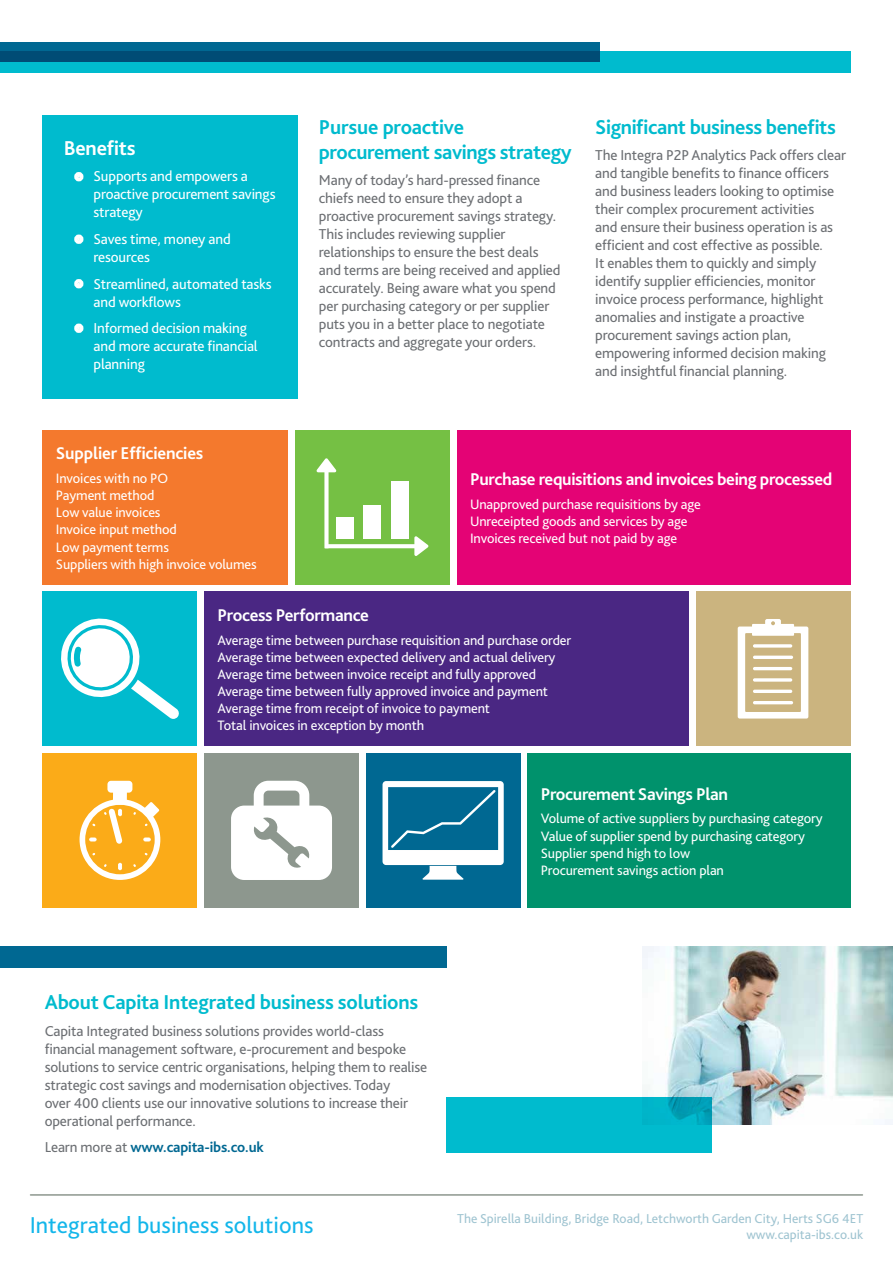
<style>
.page{position:relative;width:893px;height:1263px;background:#fff}
.page>*{position:absolute;margin:0;border:0;box-sizing:border-box;transform-origin:0 0}
.t1{font:24px "Bliss 2";color:#13b6ea}
.t2{font:700 21px/25.2px "Bliss 2";letter-spacing:-.02em;color:#00bbce}
.t3{font:700 21px "Bliss 2";letter-spacing:-.01em;color:#fff}
.t4{font:700 17.85px "Bliss 2";letter-spacing:-.02em;color:#fff}
.t5{font:15px/18px "Bliss 2";letter-spacing:-.01em;color:#6c6f73}
.t6{font:15px/18px "Bliss 2";letter-spacing:-.01em;color:#fff}
.t7{font:700 15px "Bliss 2";letter-spacing:-.01em;color:#006892}
.t8{font:14.25px/17.1px "Bliss 2";letter-spacing:-.01em;color:#fff}
.t9{font:13.5px/16.2px "Bliss 2";color:#9fc4d1;text-align:right}
.s1{font-weight:400;color:#6c6f73}
</style>
<div class="page">
<div style="left:457px;top:430px;width:393px;height:155px;background:#e40375"></div>
<div style="left:43px;top:430px;width:245px;height:155px;background:#f4792d"></div>
<div style="left:295px;top:430px;width:155px;height:155px;background:#75c044"></div>
<svg style="left:316px;top:458px;width:112px;height:98px"></svg>
<div style="left:43px;top:591px;width:154px;height:155px;background:#00bbce"></div>
<svg style="left:61px;top:618px;width:118px;height:101px"></svg>
<div style="left:204px;top:591px;width:485px;height:155px;background:#4a2783"></div>
<div style="left:527px;top:753px;width:323px;height:155px;background:#00926c"></div>
<div style="left:43px;top:753px;width:154px;height:155px;background:#fbab18"></div>
<div style="left:107px;top:781px;width:25px;height:12px;background:#fff;border-radius:4px"></div>
<div style="left:113px;top:788px;width:14px;height:17px;background:#fff;border-radius:2px"></div>
<svg style="left:80px;top:799px;width:80px;height:81px"></svg>
<div style="left:204px;top:753px;width:155px;height:155px;background:#8d978e"></div>
<svg style="left:231px;top:781px;width:101px;height:99px"></svg>
<div style="left:366px;top:753px;width:155px;height:155px;background:#006892"></div>
<svg style="left:383px;top:781px;width:121px;height:99px"></svg>
<div style="left:696px;top:591px;width:154px;height:155px;background:#cbb47f"></div>
<svg style="left:738px;top:619px;width:70px;height:99px"></svg>
<hr style="left:753px;top:701px;width:40px;height:3px;background:#fff;border-radius:2px">
<hr style="left:753px;top:690px;width:39px;height:3px;background:#fff;border-radius:2px">
<svg style="left:753px;top:678px;width:39px;height:4px"></svg>
<hr style="left:753px;top:667px;width:39px;height:3px;background:#fff;border-radius:2px">
<svg style="left:753px;top:644px;width:39px;height:4px"></svg>
<hr style="left:753px;top:656px;width:40px;height:3px;background:#fff;border-radius:2px">
<div style="left:0;top:51px;width:850px;height:21px;background:#00bbce"></div>
<svg style="left:0;top:43px;width:600px;height:19px;background:#005781"></svg>
<hr style="left:31px;top:1194px;width:831px;height:2px;background:#8d978e">
<img style="left:643px;top:946px;width:250px;height:179px">
<div style="left:446px;top:1097px;width:266px;height:55px;background:#00bbce"></div>
<div style="left:0;top:946px;width:446px;height:21px;background:#006892"></div>
<div style="left:43px;top:115px;width:255px;height:284px;background:#00bbce"></div>
<div style="left:74px;top:172px;width:9px;height:9px;border:6px solid #fff;border-radius:50%"></div>
<div style="left:74px;top:235px;width:9px;height:9px;border:6px solid #fff;border-radius:50%"></div>
<div style="left:74px;top:279px;width:9px;height:9px;border:6px solid #fff;border-radius:50%"></div>
<div style="left:74px;top:324px;width:9px;height:9px;border:6px solid #fff;border-radius:50%"></div>
<h2 class="t3" style="left:64px;top:135px;width:73px">Benefits</h2>
<p class="t6" style="left:94px;top:167px;width:184px;text-indent:-17px">• Supports and empowers a proactive procurement savings strategy</p>
<p class="t6" style="left:94px;top:230px;width:139px;text-indent:-17px">• Saves time, money and resources</p>
<p class="t6" style="left:94px;top:274px;width:180px;text-indent:-17px">• Streamlined, automated tasks and workflows</p>
<p class="t6" style="left:94px;top:319px;width:166px;text-indent:-17px">• Informed decision making and more accurate financial planning</p>
<h2 class="t2" style="left:319px;top:114px;width:254px">Pursue proactive procurement savings strategy</h2>
<p class="t5" style="left:319px;top:171px;width:243px">Many of today’s hard-pressed finance chiefs need to ensure they adopt a proactive procurement savings strategy.<br>This includes reviewing supplier relationships to ensure the best deals and terms are being received and applied accurately. Being aware what you spend per purchasing category or per supplier puts you in a better place to negotiate contracts and aggregate your orders.</p>
<h2 class="t2" style="left:595px;top:114px;width:242px">Significant business benefits</h2>
<p class="t5" style="left:595px;top:146px;width:252px">The Integra P2P Analytics Pack offers clear and tangible benefits to finance officers and business leaders looking to optimise their complex procurement activities<br>and ensure their business operation is as efficient and cost effective as possible.<br>It enables them to quickly and simply identify supplier efficiencies, monitor invoice process performance, highlight anomalies and instigate a proactive procurement savings action plan, empowering informed decision making and insightful financial planning.</p>
<p class="t4" style="left:56px;top:442px;width:149px">Supplier Efficiencies</p>
<p class="t8" style="left:56px;top:469px;width:202px">Invoices with no PO<br>Payment method<br>Low value invoices<br>Invoice input method<br>Low payment terms<br>Suppliers with high invoice volumes</p>
<p class="t4" style="left:218px;top:604px;width:153px">Process Performance</p>
<p class="t8" style="left:218px;top:631px;width:355px">Average time between purchase requisition and purchase order Average time between expected delivery and actual delivery Average time between invoice receipt and fully approved Average time between fully approved invoice and payment Average time from receipt of invoice to payment<br>Total invoices in exception by month</p>
<p class="t4" style="left:470px;top:468px;width:364px">Purchase requisitions and invoices being processed</p>
<p class="t8" style="left:470px;top:495px;width:232px">Unapproved purchase requisitions by age<br>Unreceipted goods and services by age<br>Invoices received but not paid by age</p>
<p class="t4" style="left:541px;top:783px;width:189px">Procurement Savings Plan</p>
<p class="t8" style="left:541px;top:810px;width:284px">Volume of active suppliers by purchasing category Value of supplier spend by purchasing category Supplier spend high to low<br>Procurement savings action plan</p>
<h2 class="t2" style="left:45px;top:989px;width:375px">About Capita Integrated business solutions</h2>
<p class="t5" style="left:45px;top:1021px;width:384px">Capita Integrated business solutions provides world-class financial management software, e-procurement and bespoke solutions to service centric organisations, helping them to realise strategic cost savings and modernisation objectives. Today<br>over 400 clients use our innovative solutions to increase their operational performance.</p>
<p class="t7" style="left:45px;top:1138px;width:221px"><span class="s1">Learn more at</span> www.capita-ibs.co.uk</p>
<h1 class="t1" style="left:30px;top:1210px;width:285px">Integrated business solutions</h1>
<p class="t9" style="left:457px;top:1210px;width:407px">The Spirella Building, Bridge Road, Letchworth Garden City, Herts SG6 4ET www.capita-ibs.co.uk</p>
</div>
